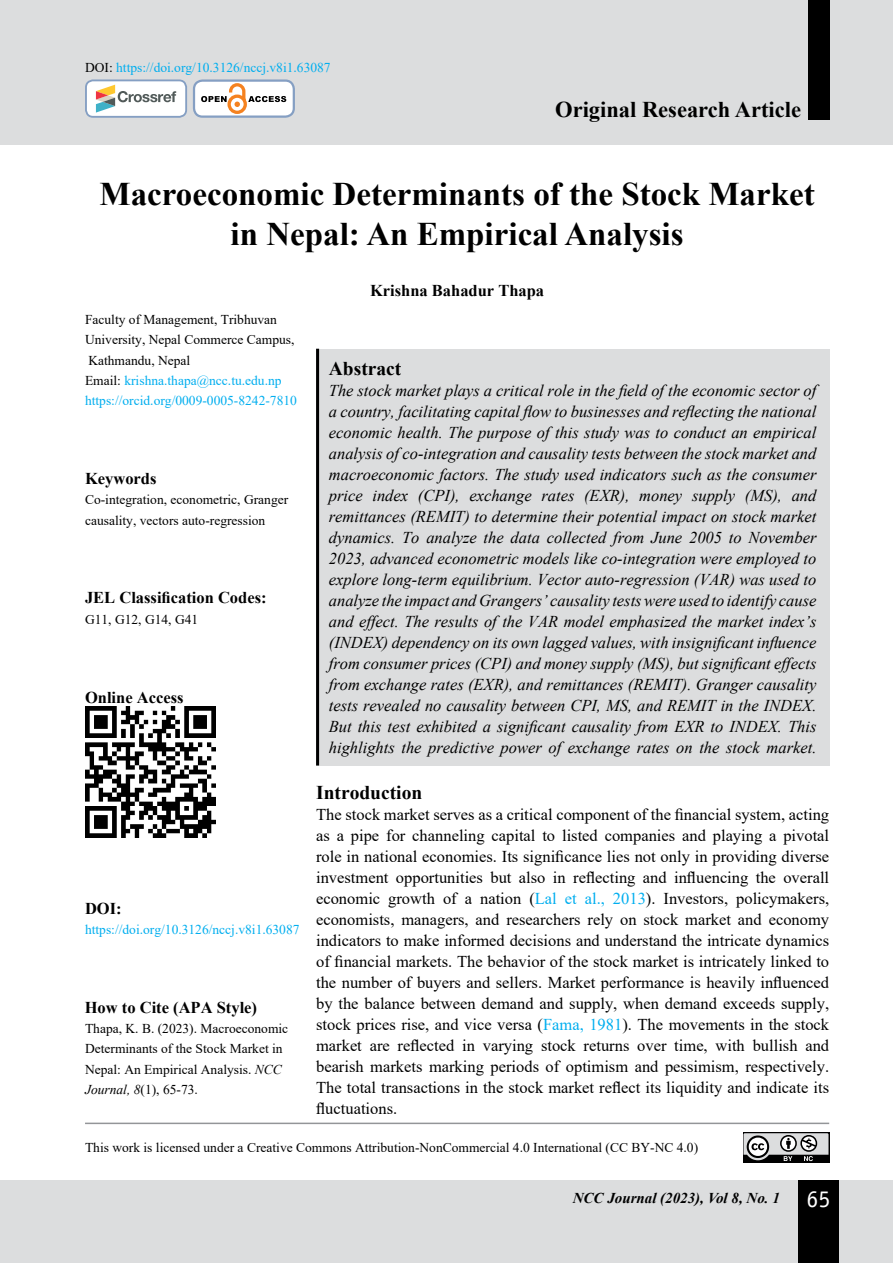
<style>
.page{position:relative;width:893px;height:1263px;background:#fff}
.page>*{position:absolute;margin:0;border:0;box-sizing:border-box;transform-origin:0 0}
.t1{font:700 33px/39.6px "Times New Roman";color:#000;text-align:center}
.t2{font:700 22.5px "Times New Roman";color:#000}
.t3{font:700 19.5px "Times New Roman";color:#000}
.t4{font:italic 16.5px/21px "Times New Roman";color:#000;text-align:justify}
.t5{font:16.5px/21px "Times New Roman";color:#000;text-align:justify}
.t6{font:700 16.5px "Times New Roman";color:#000}
.t7{font:italic 700 15px "Times New Roman";color:#000}
.t8{font:13.5px/20.2px "Times New Roman";color:#000}
.t9{font:13.5px "Times New Roman";color:#00aeef}
.s1{color:#000}
.s2{color:#00aeef}
.s3{font-style:italic}
.s4{font-family:"Officina Sans Std";font-weight:400;font-style:normal;font-size:24px;color:#fff}
</style>
<div class="page">
<div style="left:0;top:0;width:893px;height:145px;background:#dcddde"></div>
<div style="left:0;top:1180px;width:893px;height:83px;background:#dcddde"></div>
<div style="left:808px;top:0;width:21px;height:120px;background:#000"></div>
<div style="left:798px;top:1180px;width:41px;height:83px;background:#000"></div>
<div style="left:86px;top:80px;width:100px;height:37px;background:#fff;border-radius:7px"></div>
<div style="left:85px;top:79px;width:102px;height:39px;border:2px solid #859fc3;border-radius:7px"></div>
<svg style="left:96px;top:85px;width:80px;height:28px"></svg>
<div style="left:194px;top:81px;width:100px;height:36px;background:#fff;border-radius:9px"></div>
<div style="left:193px;top:79px;width:102px;height:39px;border:2px solid #859fc3;border-radius:9px"></div>
<svg style="left:201px;top:81px;width:85px;height:35px"></svg>
<div style="left:316px;top:349px;width:513px;height:416px;background:#dcddde"></div>
<hr style="left:316px;top:349px;width:3px;height:416px;background:#000">
<hr style="left:85px;top:1122px;width:744px;height:2px;background:#939598">
<div style="left:743px;top:1132px;width:86px;height:31px;background:#000"></div>
<svg style="left:743px;top:1133px;width:85px;height:28px"></svg>
<img style="left:85px;top:706px;width:131px;height:131px">
<p class="t9" style="left:85px;top:58px;width:247px"><span class="s1">DOI:</span> https://doi.org/10.3126/nccj.v8i1.63087</p>
<h2 class="t2" style="left:555px;top:93px;width:247px">Original Research Article</h2>
<h1 class="t1" style="left:100px;top:173px;width:717px">Macroeconomic Determinants of the Stock Market in Nepal: An Empirical Analysis</h1>
<p class="t8" style="left:85px;top:309px;width:213px">Faculty of Management, Tribhuvan University, Nepal Commerce Campus, Kathmandu, Nepal<br>Email: <span class="s2">krishna.thapa@ncc.tu.edu.np https://orcid.org/0009-0005-8242-7810</span></p>
<p class="t6" style="left:85px;top:467px;width:73px">Keywords</p>
<p class="t8" style="left:85px;top:489px;width:205px">Co-integration, econometric, Granger causality, vectors auto-regression</p>
<p class="t6" style="left:85px;top:586px;width:183px">JEL Classification Codes:</p>
<p class="t8" style="left:85px;top:609px;width:115px">G11, G12, G14, G41</p>
<p class="t6" style="left:85px;top:685px;width:100px">Online Access</p>
<p class="t6" style="left:85px;top:896px;width:38px">DOI:</p>
<p class="t9" style="left:85px;top:920px;width:216px">https://doi.org/10.3126/nccj.v8i1.63087</p>
<p class="t6" style="left:85px;top:995px;width:174px">How to Cite (APA Style)</p>
<p class="t8" style="left:85px;top:1018px;width:205px">Thapa, K. B. (2023). Macroeconomic<br>Determinants of the Stock Market in<br>Nepal: An Empirical Analysis. <span class="s3">NCC<br>Journal, 8</span>(1), 65-73.</p>
<p class="t6" style="left:370px;top:279px;width:176px">Krishna Bahadur Thapa</p>
<p class="t3" style="left:329px;top:354px;width:74px">Abstract</p>
<p class="t4" style="left:329px;top:379px;width:489px">The stock market plays a critical role in the field of the economic sector of a country, facilitating capital flow to businesses and reflecting the national economic health. The purpose of this study was to conduct an empirical analysis of co-integration and causality tests between the stock market and macroeconomic factors. The study used indicators such as the consumer price index (CPI), exchange rates (EXR), money supply (MS), and remittances (REMIT) to determine their potential impact on stock market dynamics. To analyze the data collected from June 2005 to November 2023, advanced econometric models like co-integration were employed to explore long-term equilibrium. Vector auto-regression (VAR) was used to analyze the impact and Grangers’ causality tests were used to identify cause and effect. The results of the VAR model emphasized the market index’s (INDEX) dependency on its own lagged values, with insignificant influence from consumer prices (CPI) and money supply (MS), but significant effects from exchange rates (EXR), and remittances (REMIT). Granger causality tests revealed no causality between CPI, MS, and REMIT in the INDEX.<br>But this test exhibited a significant causality from EXR to INDEX. This highlights the predictive power of exchange rates on the stock market.</p>
<p class="t3" style="left:316px;top:778px;width:108px">Introduction</p>
<p class="t5" style="left:316px;top:803px;width:515px">The stock market serves as a critical component of the financial system, acting as a pipe for channeling capital to listed companies and playing a pivotal role in national economies. Its significance lies not only in providing diverse investment opportunities but also in reflecting and influencing the overall economic growth of a nation (<span class="s2">Lal et al., 2013</span>). Investors, policymakers, economists, managers, and researchers rely on stock market and economy indicators to make informed decisions and understand the intricate dynamics of financial markets. The behavior of the stock market is intricately linked to the number of buyers and sellers. Market performance is heavily influenced by the balance between demand and supply, when demand exceeds supply, stock prices rise, and vice versa (<span class="s2">Fama, 1981</span>). The movements in the stock market are reflected in varying stock returns over time, with bullish and bearish markets marking periods of optimism and pessimism, respectively.<br>The total transactions in the stock market reflect its liquidity and indicate its fluctuations.</p>
<p class="t8" style="left:85px;top:1137px;width:615px">This work is licensed under a Creative Commons Attribution-NonCommercial 4.0 International (CC BY-NC 4.0)</p>
<p class="t7" style="left:573px;top:1187px;width:259px">NCC Journal (2023), Vol 8, No. 1 <span class="s4">65</span></p>
</div>
